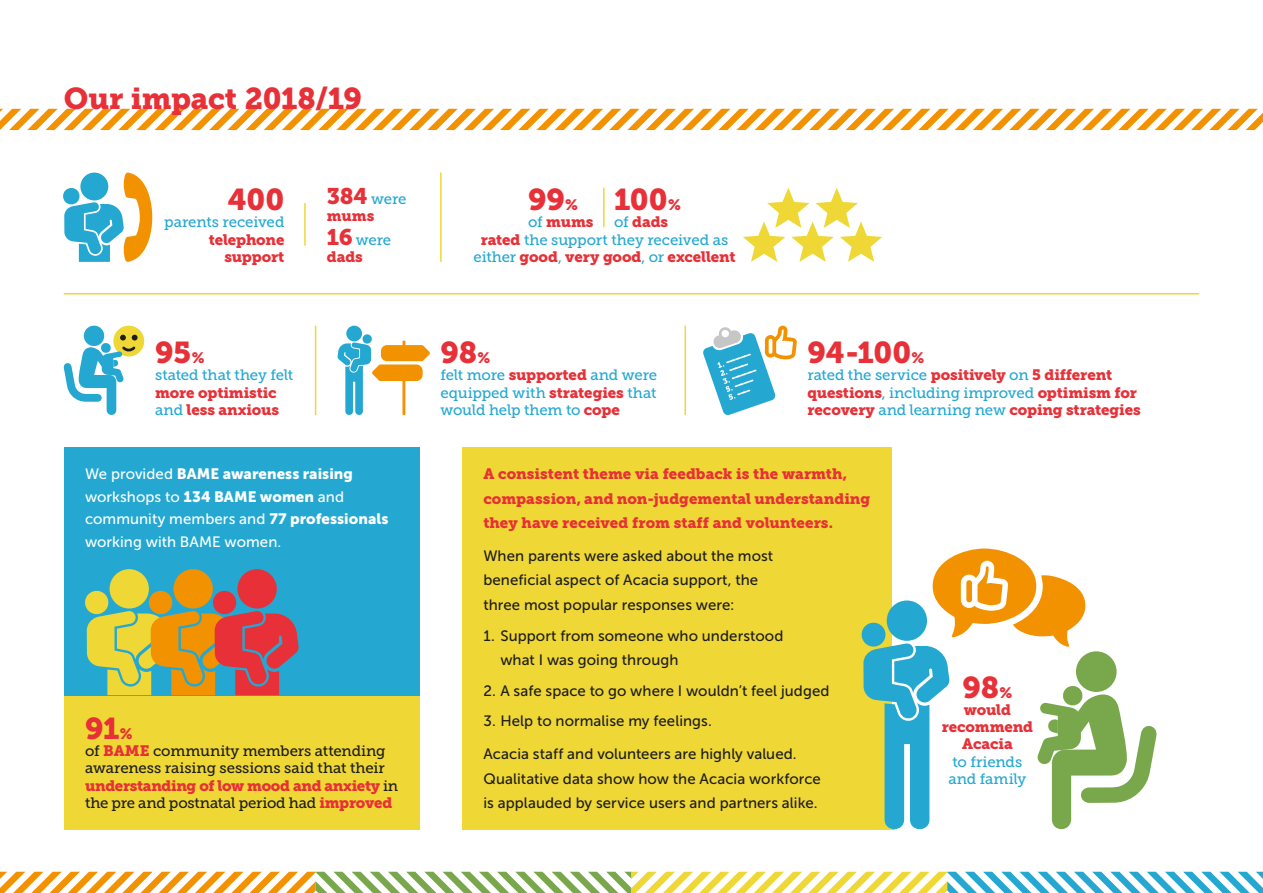
<style>
.page{position:relative;width:1263px;height:893px;background:#fff}
.page>*{position:absolute;margin:0;border:0;box-sizing:border-box;transform-origin:0 0}
.t1{font:30px "Museo Slab 900";letter-spacing:-.005em;color:#e73037}
.t2{font:15px/17.2px "Museo Slab 900";letter-spacing:-.005em;color:#e73037}
.t3{font:15px/24.3px "Museo Sans 500";letter-spacing:.005em;color:#1d1d1b}
.t4{font:15px/17.2px "Museo Slab 500";letter-spacing:-.01em;color:#24a8d2}
.t5{font:15px/17.2px "Museo Slab 500";letter-spacing:-.01em;color:#1d1d1b}
.t6{font:15px/22.5px "Museo Sans 500";letter-spacing:.005em;color:#fff}
.t7{font:15px "Museo Slab 900";letter-spacing:-.025em;color:#e73037}
.t8{font:15px "Museo Sans 900";letter-spacing:.005em;color:#fff}
.s1{font-size:15px}
.s2{font-family:"Museo Slab 500";color:#24a8d2}
.s3{font-family:"Museo Slab 900";font-size:22.5px;color:#e73037}
.s4{font-family:"Museo Sans 500"}
.s5{font-family:"Museo Sans 900"}
.s6{font-family:"Museo Slab 900";color:#e73037}
.s7{font-family:"Museo Slab 500";color:#1d1d1b}
</style>
<div class="page">
<svg style="left:0;top:872px;width:1263px;height:21px"></svg>
<svg style="left:0;top:109px;width:1263px;height:21px"></svg>
<div style="left:462px;top:447px;width:429px;height:382px;background:#efd736"></div>
<svg style="left:860px;top:549px;width:297px;height:281px"></svg>
<div style="left:64px;top:695px;width:356px;height:134px;background:#efd736"></div>
<div style="left:64px;top:447px;width:356px;height:248px;background:#24a8d2"></div>
<svg style="left:85px;top:569px;width:214px;height:126px"></svg>
<hr style="left:315px;top:326px;width:1px;height:89px;background:#efd736">
<hr style="left:684px;top:326px;width:2px;height:89px;background:#efd736">
<hr style="left:64px;top:293px;width:1135px;height:1px;background:#efd736">
<div style="left:113px;top:326px;width:31px;height:30px;background:#efd736;border-radius:50%"></div>
<div style="left:84px;top:326px;width:20px;height:20px;background:#24a8d2;border-radius:50%"></div>
<svg style="left:63px;top:335px;width:75px;height:80px"></svg>
<svg style="left:63px;top:172px;width:89px;height:90px"></svg>
<hr style="left:603px;top:188px;width:1px;height:39px;background:#efd736">
<svg style="left:743px;top:188px;width:139px;height:74px"></svg>
<div style="left:346px;top:326px;width:16px;height:15px;background:#24a8d2;border-radius:50%"></div>
<svg style="left:337px;top:334px;width:93px;height:81px"></svg>
<svg style="left:703px;top:326px;width:94px;height:89px"></svg>
<hr style="left:304px;top:203px;width:2px;height:43px;background:#efd736">
<hr style="left:440px;top:173px;width:2px;height:89px;background:#efd736">
<h1 class="t1" style="left:64px;top:81px;width:300px">Our impact 2018/19</h1>
<h1 class="t1" style="left:228px;top:182px;width:58px">400</h1>
<p class="t4" style="left:164px;top:214px;width:122px">parents received</p>
<p class="t2" style="left:209px;top:231px;width:77px;text-align:right">telephone support</p>
<h1 class="t1" style="left:155px;top:335px;width:51px">95<span class="s1">%</span></h1>
<p class="t4" style="left:155px;top:367px;width:140px">stated that they felt</p>
<p class="t2" style="left:155px;top:384px;width:125px">more optimistic <span class="s2">and</span> less anxious</p>
<p class="t4" style="left:327px;top:190px;width:81px"><span class="s3">384</span> were</p>
<p class="t2" style="left:327px;top:207px;width:49px">mums</p>
<p class="t4" style="left:327px;top:231px;width:66px"><span class="s3">16</span> were</p>
<p class="t2" style="left:327px;top:248px;width:37px">dads</p>
<p class="t8" style="left:85px;top:466px;width:269px"><span class="s4">We provided</span> BAME awareness raising</p>
<p class="t6" style="left:85px;top:486px;width:305px">workshops to <span class="s5">134 BAME women</span> and community members and <span class="s5">77 professionals </span>working with BAME women.</p>
<h1 class="t1" style="left:85px;top:711px;width:49px">91<span class="s1">%</span></h1>
<p class="t5" style="left:85px;top:742px;width:302px">of <span class="s6">BAME</span> community members attending awareness raising sessions said that their</p>
<p class="t7" style="left:85px;top:777px;width:315px">understanding of low mood and anxiety <span class="s7">in</span></p>
<p class="t5" style="left:85px;top:794px;width:309px">the pre and postnatal period had <span class="s6">improved</span></p>
<h1 class="t1" style="left:528px;top:182px;width:51px">99<span class="s1">%</span></h1>
<p class="t2" style="left:528px;top:214px;width:67px"><span class="s2">of</span> mums</p>
<h1 class="t1" style="left:614px;top:182px;width:68px">100<span class="s1">%</span></h1>
<p class="t2" style="left:614px;top:214px;width:56px"><span class="s2">of</span> dads</p>
<p class="t4" style="left:481px;top:231px;width:249px"><span class="s6">rated</span> the support they received as</p>
<p class="t2" style="left:473px;top:248px;width:264px"><span class="s2">either</span> good<span class="s2">,</span> very good<span class="s2">, or</span> excellent</p>
<h1 class="t1" style="left:440px;top:335px;width:51px">98<span class="s1">%</span></h1>
<p class="t4" style="left:440px;top:367px;width:218px;text-align:justify">felt more <span class="s6">supported</span> and were equipped with <span class="s6">strategies</span> that would help them to <span class="s6">cope</span></p>
<h1 class="t1" style="left:807px;top:335px;width:118px">94-100<span class="s1">%</span></h1>
<p class="t2" style="left:807px;top:367px;width:335px"><span class="s2">rated the service</span> positively <span class="s2">on</span> 5 different questions<span class="s2">, including improved</span> optimism for recovery <span class="s2">and learning new</span> coping strategies</p>
<p class="t2" style="left:483px;top:462px;width:388px;line-height:24.3px">A consistent theme via feedback is the warmth, compassion, and non-judgemental understanding they have received from staff and volunteers.</p>
<p class="t3" style="left:483px;top:544px;width:291px">When parents were asked about the most beneficial aspect of Acacia support, the three most popular responses were:</p>
<p class="t3" style="left:500px;top:623px;width:285px;text-indent:-17px">1. Support from someone who understood what I was going through</p>
<p class="t3" style="left:483px;top:678px;width:348px">2. A safe space to go where I wouldn’t feel judged</p>
<p class="t3" style="left:483px;top:705px;width:315px;line-height:32.8px">3. Help to normalise my feelings.<br>Acacia staff and volunteers are highly valued.</p>
<p class="t3" style="left:483px;top:766px;width:339px">Qualitative data show how the Acacia workforce is applauded by service users and partners alike.</p>
<h1 class="t1" style="left:962px;top:670px;width:51px">98<span class="s1">%</span></h1>
<p class="t2" style="left:942px;top:701px;width:93px;text-align:center">would recommend<br>Acacia</p>
<p class="t4" style="left:948px;top:753px;width:79px">to friends and family</p>
</div>
